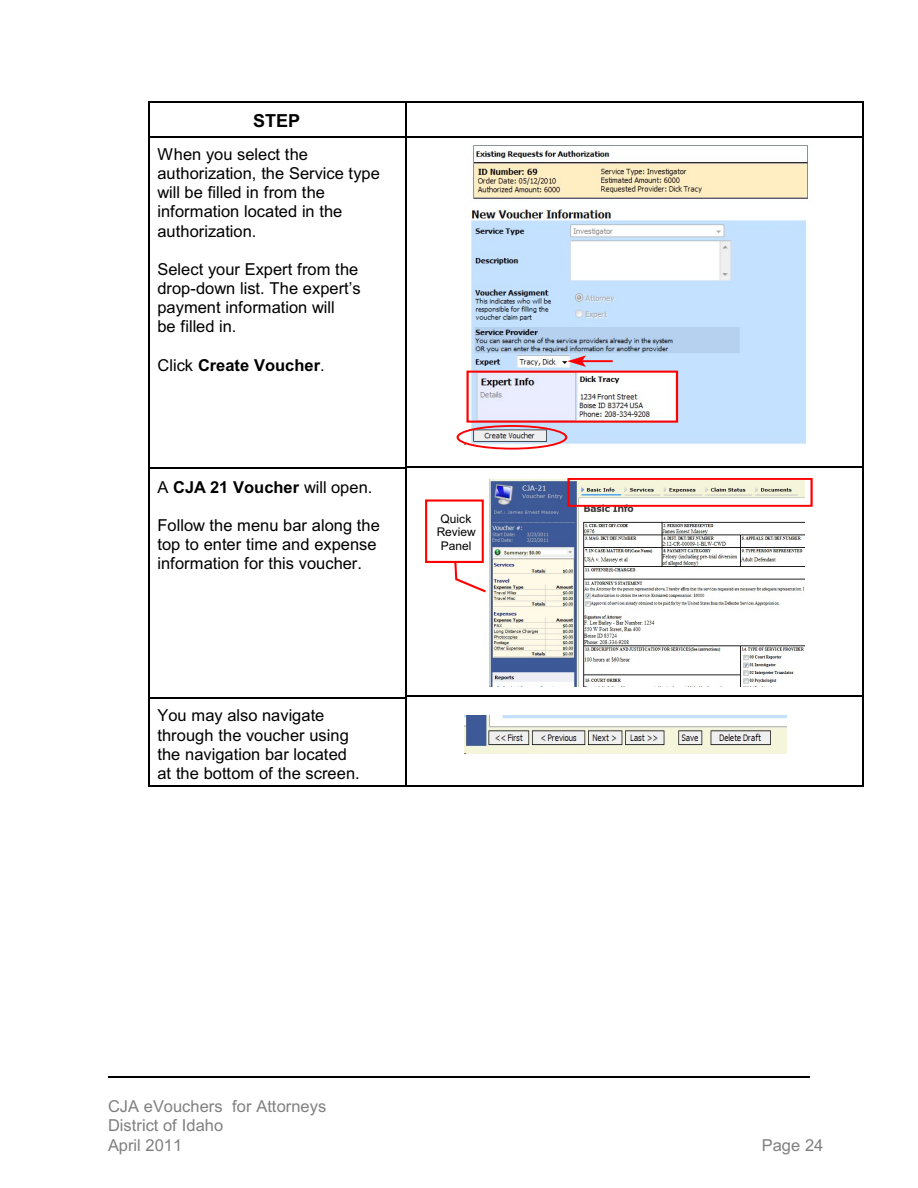
<style>
.page{position:relative;width:918px;height:1188px;background:#fff}
.page>*{position:absolute;margin:0;border:0;box-sizing:border-box;transform-origin:0 0}
.t1{font:700 18px "Arial";color:#000}
.t2{font:16.5px/19px "Arial";color:#000}
.t3{font:16.5px/19px "Arial";color:#808080}
.t4{font:700 16.5px "Arial";color:#000}
.t5{font:12px/13.8px "Arial";color:#000;text-align:center}
.s1{font-weight:400}
</style>
<div class="page">
<hr style="left:148px;top:101px;width:2px;height:35px;background:#000">
<hr style="left:148px;top:101px;width:257px;height:2px;background:#000">
<hr style="left:405px;top:101px;width:1px;height:35px;background:#000">
<hr style="left:863px;top:101px;width:1px;height:35px;background:#000">
<hr style="left:405px;top:101px;width:459px;height:2px;background:#000">
<hr style="left:148px;top:136px;width:2px;height:332px;background:#000">
<hr style="left:148px;top:136px;width:257px;height:1px;background:#000">
<hr style="left:405px;top:136px;width:1px;height:332px;background:#000">
<hr style="left:863px;top:136px;width:1px;height:332px;background:#000">
<hr style="left:405px;top:136px;width:459px;height:1px;background:#000">
<hr style="left:405px;top:466px;width:459px;height:2px;background:#000">
<hr style="left:148px;top:468px;width:2px;height:229px;background:#000">
<hr style="left:148px;top:468px;width:257px;height:1px;background:#000">
<hr style="left:405px;top:468px;width:1px;height:229px;background:#000">
<hr style="left:863px;top:468px;width:1px;height:229px;background:#000">
<hr style="left:405px;top:696px;width:459px;height:1px;background:#000">
<hr style="left:148px;top:697px;width:2px;height:90px;background:#000">
<hr style="left:148px;top:697px;width:257px;height:1px;background:#000">
<hr style="left:148px;top:785px;width:257px;height:2px;background:#000">
<hr style="left:405px;top:697px;width:1px;height:90px;background:#000">
<hr style="left:863px;top:697px;width:1px;height:90px;background:#000">
<hr style="left:405px;top:785px;width:459px;height:2px;background:#000">
<img style="left:490px;top:479px;width:315px;height:207px">
<img style="left:466px;top:145px;width:342px;height:299px">
<svg style="left:567px;top:355px;width:19px;height:12px"></svg>
<hr style="left:582px;top:360px;width:31px;height:2px;background:#f00">
<svg style="left:456px;top:424px;width:112px;height:26px"></svg>
<div style="left:568px;top:478px;width:245px;height:29px;border:2px solid #f00"></div>
<div style="left:467px;top:371px;width:211px;height:52px;border:2px solid #f00"></div>
<img style="left:465px;top:716px;width:322px;height:37px">
<div style="left:425px;top:499px;width:59px;height:64px;border:2px solid #f00"></div>
<svg style="left:453px;top:560px;width:33px;height:33px"></svg>
<hr style="left:108px;top:1076px;width:702px;height:2px;background:#000">
<p class="t1" style="left:253px;top:114px;width:49px">STEP</p>
<p class="t2" style="left:158px;top:146px;width:224px">When you select the authorization, the Service type will be filled in from the information located in the authorization.</p>
<p class="t2" style="left:158px;top:261px;width:205px">Select your Expert from the drop-down list. The expert’s payment information will<br>be filled in.</p>
<p class="t4" style="left:158px;top:359px;width:169px"><span class="s1">Click</span> Create Voucher<span class="s1">.</span></p>
<p class="t4" style="left:158px;top:481px;width:216px"><span class="s1">A</span> CJA 21 Voucher <span class="s1">will open.</span></p>
<p class="t2" style="left:158px;top:517px;width:224px">Follow the menu bar along the top to enter time and expense information for this voucher.</p>
<p class="t2" style="left:158px;top:708px;width:204px">You may also navigate through the voucher using the navigation bar located at the bottom of the screen.</p>
<p class="t5" style="left:437px;top:513px;width:41px">Quick<br>Review<br>Panel</p>
<p class="t3" style="left:108px;top:1099px;width:220px">CJA eVouchers for Attorneys<br>District of Idaho<br>April 2011</p>
<p class="t3" style="left:762px;top:1137px;width:63px">Page 24</p>
</div>
